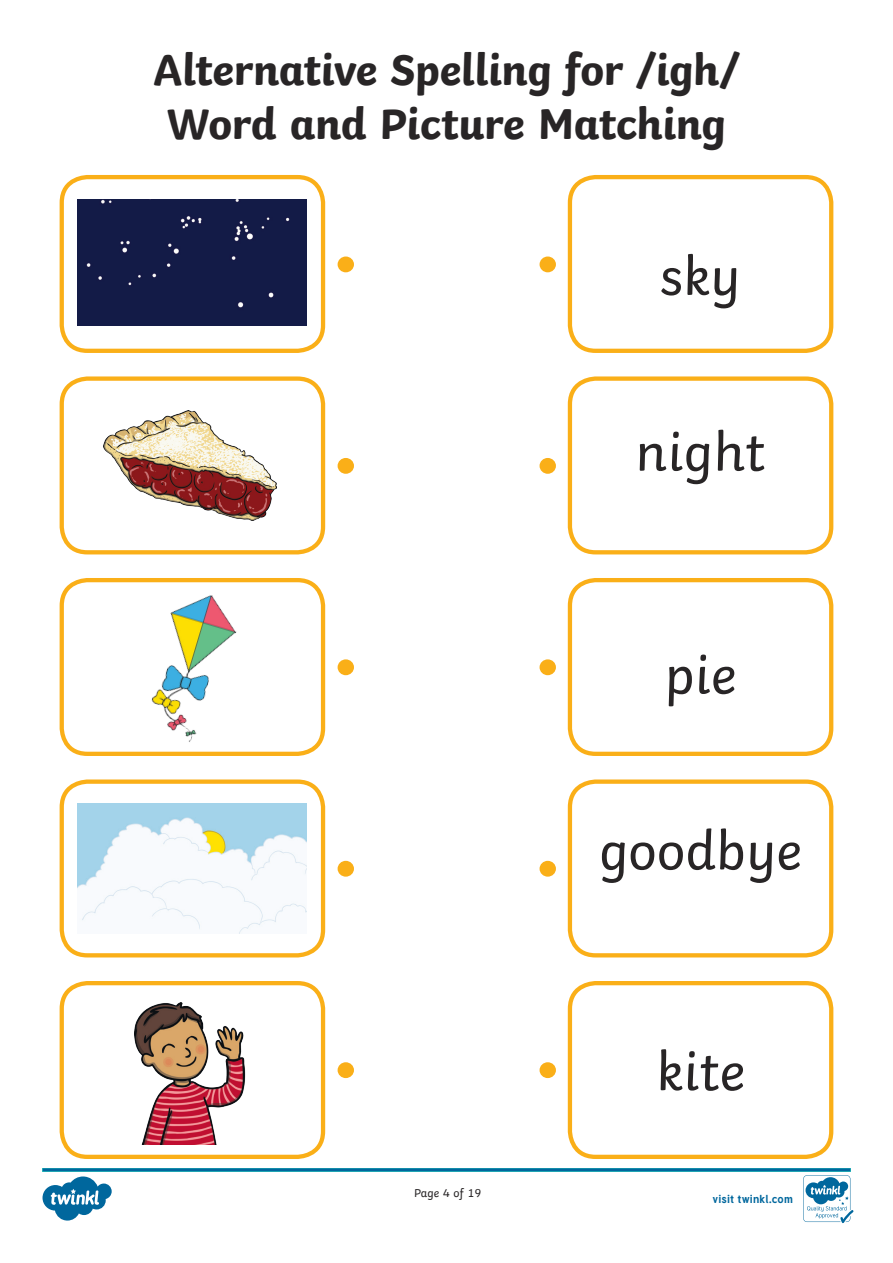
<style>
.page{position:relative;width:893px;height:1263px;background:#fff}
.page>*{position:absolute;margin:0;border:0;box-sizing:border-box;transform-origin:0 0}
.KS1_Body_Copy{font:55.65px "Twinkl";color:#282526}
.Heading_1{font:700 45px/54px "Twinkl";letter-spacing:-.01em;color:#282526}
.t1{font:12px "Twinkl";color:#282526}
.t2{font:700 11.4px "Tuffy";letter-spacing:.015em;color:#00679d}
</style>
<div class="page">
<div style="left:60px;top:175px;width:265px;height:178px;border:4px solid #faaf18;border-radius:26px"></div>
<div style="left:60px;top:376px;width:265px;height:178px;border:4px solid #faaf18;border-radius:26px"></div>
<div style="left:60px;top:578px;width:265px;height:178px;border:4px solid #faaf18;border-radius:26px"></div>
<div style="left:60px;top:779px;width:265px;height:178px;border:4px solid #faaf18;border-radius:26px"></div>
<div style="left:60px;top:981px;width:265px;height:178px;border:4px solid #faaf18;border-radius:26px"></div>
<div style="left:568px;top:175px;width:265px;height:178px;border:4px solid #faaf18;border-radius:26px"></div>
<div style="left:568px;top:376px;width:265px;height:178px;border:4px solid #faaf18;border-radius:26px"></div>
<div style="left:568px;top:578px;width:265px;height:178px;border:4px solid #faaf18;border-radius:26px"></div>
<div style="left:568px;top:779px;width:265px;height:178px;border:4px solid #faaf18;border-radius:26px"></div>
<div style="left:568px;top:981px;width:265px;height:178px;border:4px solid #faaf18;border-radius:26px"></div>
<div style="left:338px;top:256px;width:16px;height:16px;background:#faaf18;border-radius:50%"></div>
<div style="left:338px;top:458px;width:16px;height:16px;background:#faaf18;border-radius:50%"></div>
<div style="left:338px;top:659px;width:16px;height:16px;background:#faaf18;border-radius:50%"></div>
<div style="left:338px;top:861px;width:16px;height:16px;background:#faaf18;border-radius:50%"></div>
<div style="left:338px;top:1062px;width:16px;height:16px;background:#faaf18;border-radius:50%"></div>
<div style="left:540px;top:256px;width:16px;height:16px;background:#faaf18;border-radius:50%"></div>
<div style="left:540px;top:458px;width:16px;height:16px;background:#faaf18;border-radius:50%"></div>
<div style="left:540px;top:659px;width:16px;height:16px;background:#faaf18;border-radius:50%"></div>
<div style="left:540px;top:861px;width:16px;height:16px;background:#faaf18;border-radius:50%"></div>
<div style="left:540px;top:1062px;width:16px;height:16px;background:#faaf18;border-radius:50%"></div>
<img style="left:135px;top:1003px;width:111px;height:141px">
<img style="left:78px;top:803px;width:229px;height:130px">
<img style="left:151px;top:595px;width:86px;height:147px">
<img style="left:103px;top:411px;width:173px;height:109px">
<div style="left:77px;top:199px;width:230px;height:127px;background:#131b47"></div>
<svg style="left:43px;top:1168px;width:810px;height:55px"></svg>
<p class="Heading_1" style="left:153px;top:38px;width:588px">Alternative Spelling for /igh/<br>Word and Picture Matching</p>
<p class="KS1_Body_Copy" style="left:660px;top:233px;width:83px">sky</p>
<p class="KS1_Body_Copy" style="left:635px;top:409px;width:132px">night</p>
<p class="KS1_Body_Copy" style="left:665px;top:632px;width:73px">pie</p>
<p class="KS1_Body_Copy" style="left:599px;top:808px;width:204px">goodbye</p>
<p class="t1" style="left:414px;top:1184px;width:69px">Page 4 of 19</p>
<p class="KS1_Body_Copy" style="left:656px;top:1028px;width:90px">kite</p>
<p class="t2" style="left:712px;top:1190px;width:82px">visit twinkl.com</p>
</div>
